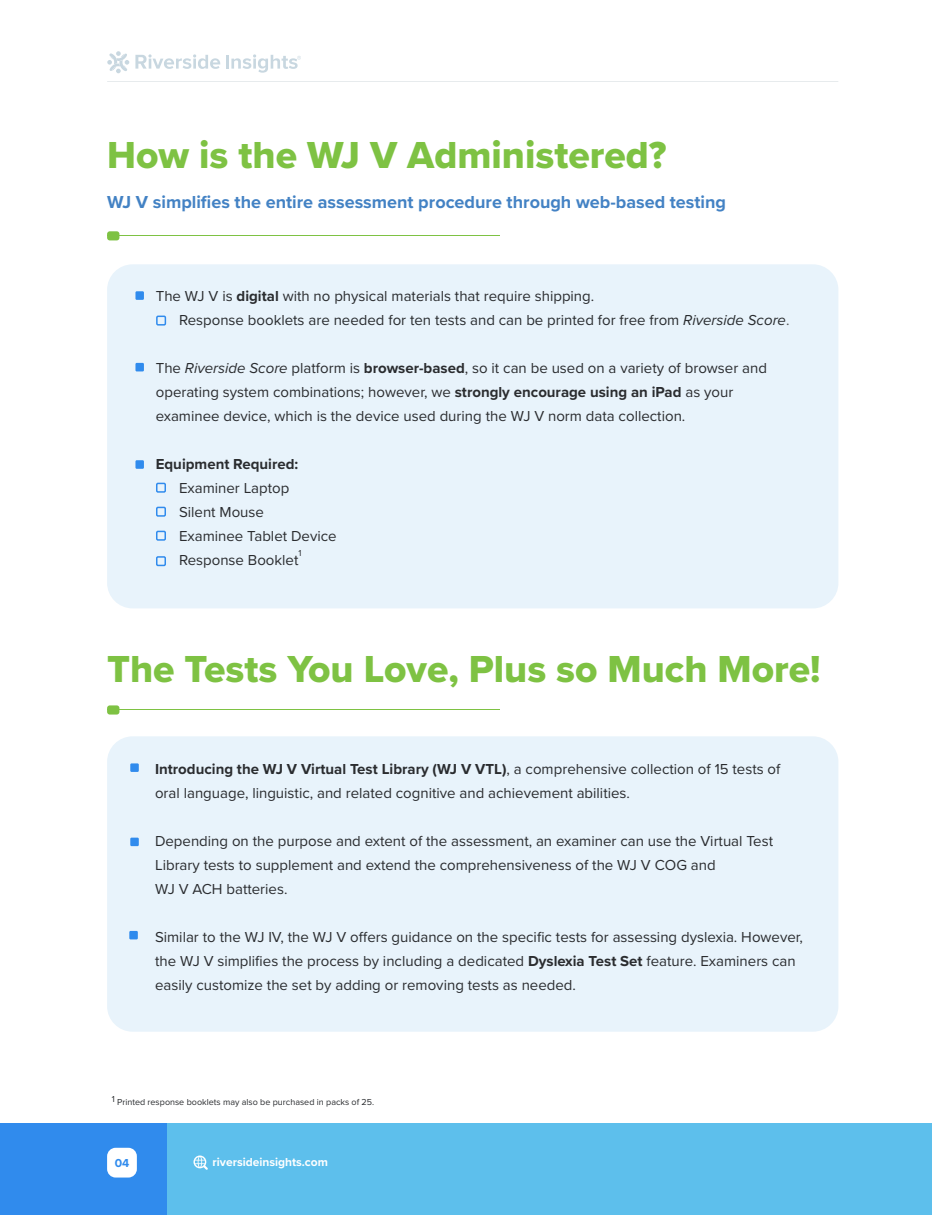
<style>
.page{position:relative;width:932px;height:1215px;background:#fff}
.page>*{position:absolute;margin:0;border:0;box-sizing:border-box;transform-origin:0 0}
.t1{font:39px "Proxima Nova Extrabld";color:#7ec243}
.t2{font:700 18px "Proxima Nova";color:#4382c4}
.t3{font:15px/24px "Proxima Nova";color:#2a2c2f}
.t4{font:15px "Proxima Nova";color:#292c2f}
.t5{font:700 15px "Proxima Nova";color:#2a2c2f}
.t6{font:700 12px "Proxima Nova";color:#fff}
.t7{font:700 12px "Proxima Nova";color:#308bed}
.t8{font:9px "Proxima Nova";color:#2a2c2f}
.s1{font-weight:700}
.s2{font-style:italic}
.s3{color:#4f5252}
.s4{color:#292c2f}
</style>
<div class="page">
<div style="left:107px;top:264px;width:731px;height:344px;background:#e8f3fb;border-radius:26px"></div>
<div style="left:135px;top:291px;width:9px;height:9px;background:#308bed"></div>
<div style="left:135px;top:363px;width:9px;height:8px;background:#308bed"></div>
<div style="left:135px;top:460px;width:9px;height:9px;background:#308bed"></div>
<div style="left:107px;top:231px;width:12px;height:9px;background:#7ec243;border-radius:3px"></div>
<hr style="left:107px;top:236px;width:393px;height:1px;background:#7ec243">
<div style="left:107px;top:736px;width:731px;height:296px;background:#e8f3fb;border-radius:26px"></div>
<div style="left:130px;top:763px;width:9px;height:9px;background:#308bed"></div>
<div style="left:130px;top:838px;width:9px;height:8px;background:#308bed"></div>
<div style="left:129px;top:931px;width:9px;height:8px;background:#308bed"></div>
<div style="left:107px;top:705px;width:12px;height:10px;background:#7ec243;border-radius:3px"></div>
<hr style="left:107px;top:710px;width:393px;height:1px;background:#7ec243">
<div style="left:156px;top:483px;width:10px;height:10px;border:2px solid #308bed"></div>
<div style="left:156px;top:507px;width:10px;height:10px;border:2px solid #308bed"></div>
<div style="left:156px;top:531px;width:10px;height:10px;border:2px solid #308bed"></div>
<div style="left:156px;top:556px;width:10px;height:10px;border:2px solid #308bed"></div>
<div style="left:156px;top:316px;width:10px;height:10px;border:2px solid #308bed"></div>
<div style="left:0;top:1123px;width:932px;height:92px;background:#5dbfec"></div>
<div style="left:0;top:1123px;width:166px;height:92px;background:#308bed"></div>
<div style="left:107px;top:1148px;width:30px;height:30px;background:#fff;border-radius:9px"></div>
<svg style="left:193px;top:1156px;width:15px;height:14px"></svg>
<svg style="left:135px;top:54px;width:85px;height:15px"></svg>
<hr style="left:226px;top:55px;width:3px;height:14px;background:#c8d7e0">
<svg style="left:231px;top:54px;width:70px;height:19px"></svg>
<svg style="left:107px;top:51px;width:22px;height:22px"></svg>
<svg style="left:107px;top:81px;width:731px;height:1px"></svg>
<p class="t1" style="left:107px;top:126px;width:561px">How is the WJ V Administered?</p>
<p class="t2" style="left:107px;top:188px;width:620px">WJ V simplifies the entire assessment procedure through web-based testing</p>
<p class="t3" style="left:156px;top:284px;width:440px">The WJ V is <span class="s1">digital</span> with no physical materials that require shipping.</p>
<p class="t4" style="left:179px;top:309px;width:612px">Response booklets are needed for ten tests and can be printed for free from <span class="s2">Riverside Score</span><span class="s3">.</span></p>
<p class="t3" style="left:156px;top:356px;width:612px">The <span class="s2">Riverside Score</span> platform is <span class="s1">browser-based</span>, so it can be used on a variety of browser and operating system combinations; however, we <span class="s1">strongly encourage using an iPad</span> as your examinee device, which is the device used during the WJ V norm data collection.</p>
<p class="t5" style="left:156px;top:453px;width:144px">Equipment Required:</p>
<p class="t3" style="left:179px;top:476px;width:112px">Examiner Laptop</p>
<p class="t3" style="left:179px;top:500px;width:86px">Silent Mouse</p>
<p class="t3" style="left:179px;top:524px;width:159px">Examinee Tablet Device</p>
<p class="t3" style="left:179px;top:548px;width:121px">Response Booklet</p>
<p class="t8" style="left:298px;top:547px;width:5px">1</p>
<p class="t1" style="left:107px;top:640px;width:715px">The Tests You Love, Plus so Much More!</p>
<p class="t3" style="left:155px;top:756px;width:627px"><span class="s1">Introducing the WJ V Virtual Test Library (WJ V VTL)</span>, a comprehensive collection of 15 tests of oral language, linguistic, and related cognitive and achievement abilities.</p>
<p class="t3" style="left:155px;top:828px;width:619px">Depending on the purpose and extent of the assessment, an examiner can use the Virtual Test<br>Library tests to supplement and extend the comprehensiveness of the WJ V COG and<br>WJ V ACH batteries.</p>
<p class="t3" style="left:155px;top:924px;width:649px">Similar to the WJ IV, the WJ V offers guidance on the specific tests for assessing dyslexia. However, the WJ V simplifies the process by including a dedicated <span class="s1">Dyslexia Test Set</span> feature. Examiners can easily customize the set by adding or removing tests as needed.</p>
<p class="t8" style="left:112px;top:1095px;width:264px"><sup>1</sup> <span class="s4">Printed</span> response booklets may also be purchased in packs of 25.</p>
<p class="t7" style="left:115px;top:1154px;width:16px">04</p>
<p class="t6" style="left:213px;top:1153px;width:117px">riversideinsights.com</p>
</div>
